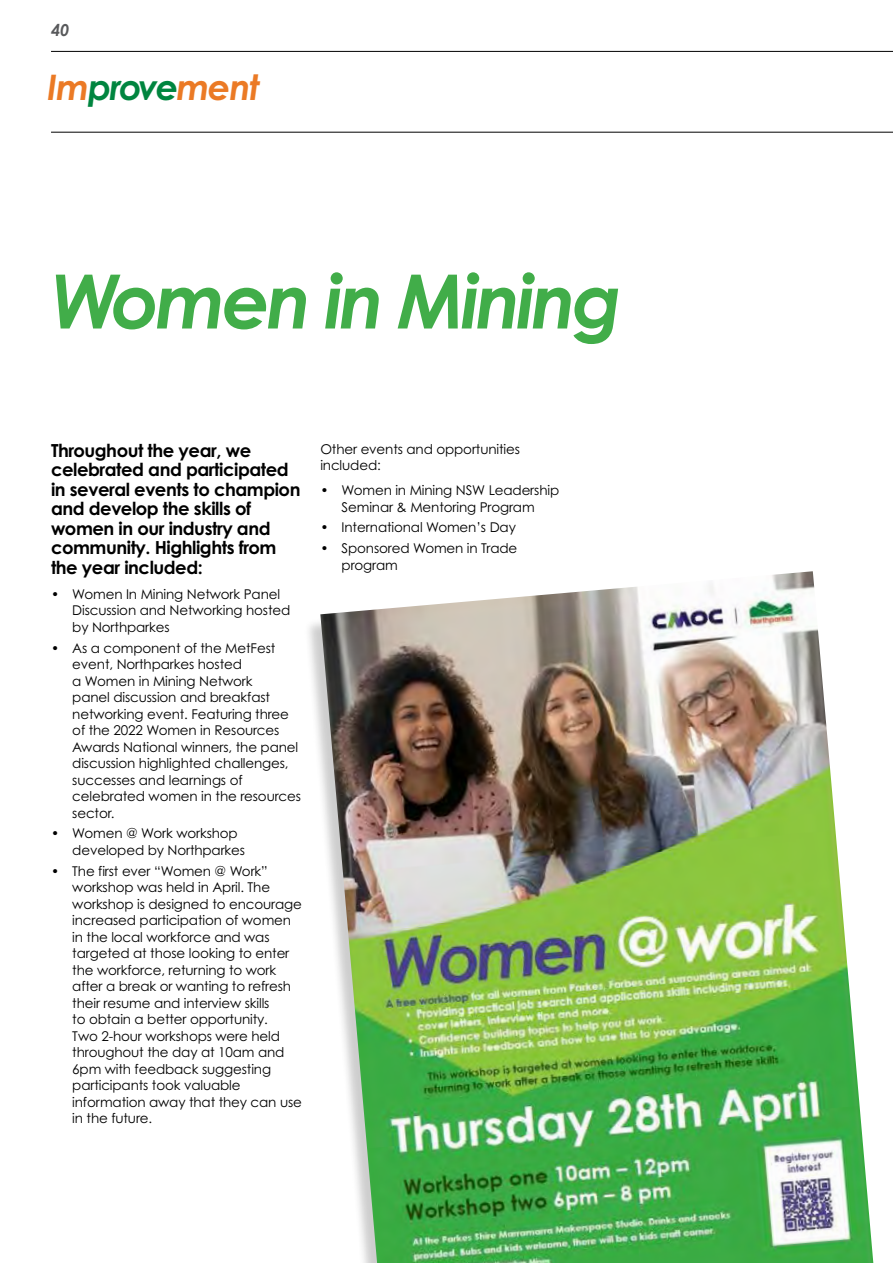
<style>
.page{position:relative;width:893px;height:1263px;background:#fff}
.page>*{position:absolute;margin:0;border:0;box-sizing:border-box;transform-origin:0 0}
.t1{font:italic 700 75px "Century Gothic Pro";letter-spacing:-.05em;color:#41ad49}
.t2{font:italic 700 35.25px "Century Gothic Pro";letter-spacing:-.04em;color:#eb7a25}
.t3{font:700 18px/19.5px "Century Gothic Pro";letter-spacing:-.025em;color:#000}
.t4{font:italic 700 16.5px "Century Gothic Pro";color:#58595b}
.t5{font:13.5px/16.5px "Century Gothic Pro";letter-spacing:-.01em;color:#000}
.s1{color:#00853f}
</style>
<div class="page">
<hr style="left:51px;top:51px;width:842px;height:1px;background:#000">
<hr style="left:51px;top:132px;width:842px;height:1px;background:#000">
<div style="left:304px;top:576px;width:569px;height:687px;background:#000;opacity:.2"></div>
<img style="left:320px;top:571px;width:553px;height:692px">
<p class="t4" style="left:51px;top:20px;width:20px">40</p>
<h2 class="t2" style="left:47px;top:65px;width:214px">Im<span class="s1">prove</span>ment</h2>
<h1 class="t1" style="left:51px;top:253px;width:572px">Women in Mining</h1>
<h3 class="t3" style="left:51px;top:440px;width:251px">Throughout the year, we celebrated and participated in several events to champion and develop the skills of women in our industry and community. Highlights from the year included:</h3>
<p class="t5" style="left:72px;top:586px;width:220px;text-indent:-21px">• Women In Mining Network Panel<br>Discussion and Networking hosted by Northparkes</p>
<p class="t5" style="left:72px;top:639px;width:230px;text-indent:-21px">• As a component of the MetFest event, Northparkes hosted<br>a Women in Mining Network<br>panel discussion and breakfast networking event. Featuring three of the 2022 Women in Resources<br>Awards National winners, the panel discussion highlighted challenges, successes and learnings of celebrated women in the resources sector.</p>
<p class="t5" style="left:72px;top:825px;width:174px;text-indent:-21px">• Women @ Work workshop developed by Northparkes</p>
<p class="t5" style="left:72px;top:862px;width:231px;text-indent:-21px">• The first ever “Women @ Work” workshop was held in April. The workshop is designed to encourage increased participation of women in the local workforce and was targeted at those looking to enter the workforce, returning to work after a break or wanting to refresh their resume and interview skills<br>to obtain a better opportunity.<br>Two 2-hour workshops were held throughout the day at 10am and<br>6pm with feedback suggesting participants took valuable information away that they can use in the future.</p>
<p class="t5" style="left:320px;top:440px;width:201px">Other events and opportunities included:</p>
<p class="t5" style="left:320px;top:482px;width:240px;text-align:center">• Women in Mining NSW Leadership<br>Seminar &amp; Mentoring Program</p>
<p class="t5" style="left:320px;top:519px;width:197px">• International Women’s Day</p>
<p class="t5" style="left:342px;top:540px;width:177px;text-indent:-21px">• Sponsored Women in Trade program</p>
</div>
